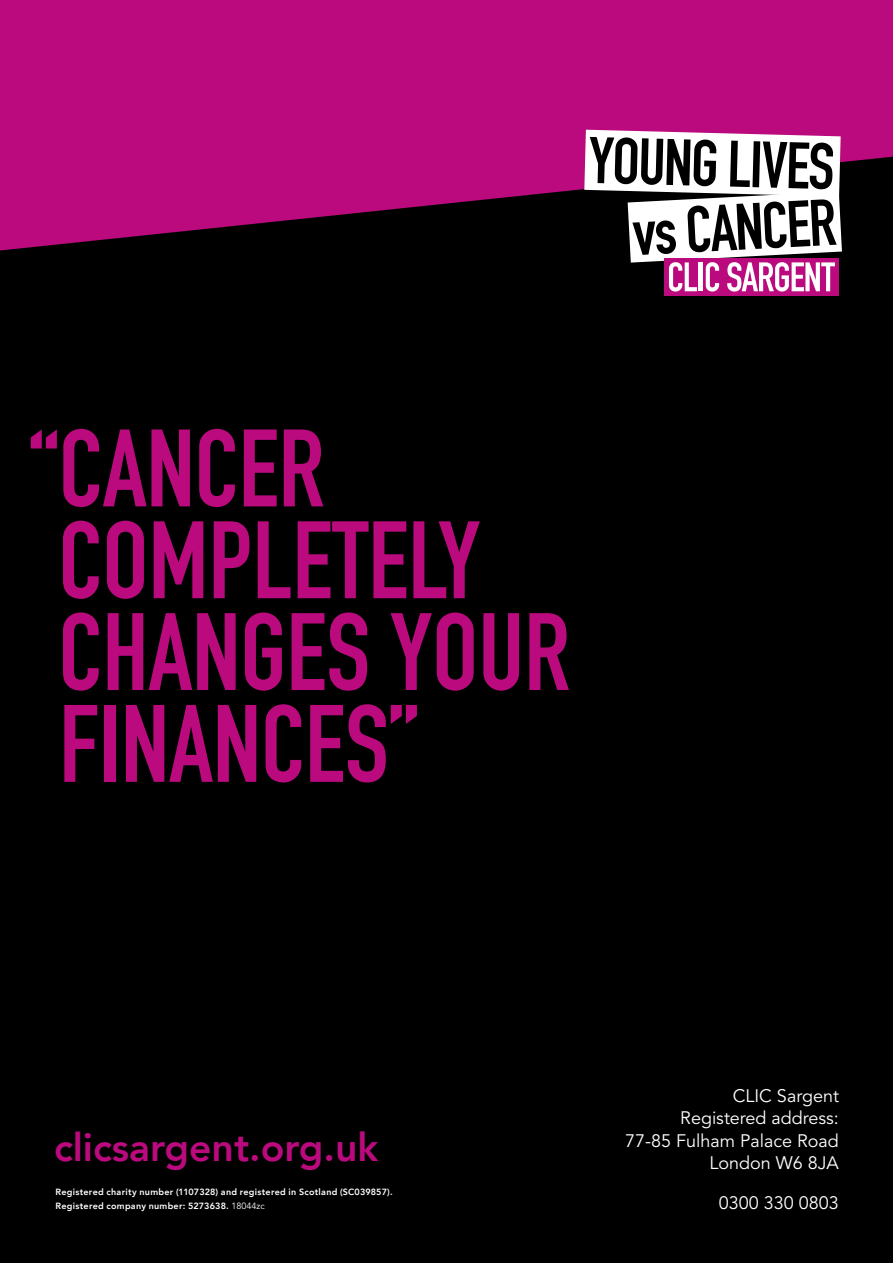
<style>
.page{position:relative;width:893px;height:1263px;background:#fff}
.page>*{position:absolute;margin:0;border:0;box-sizing:border-box;transform-origin:0 0}
.NB_72_61_2_Intro_Quo{font:700 108px/91.8px "DIN Condensed";color:#ba0a7e}
._15_18_Callout{font:800 39px "Avenir";color:#ba0a7e}
.NB_12_15_Body_bold_P{font:18px/22.5px "Avenir LT Std";color:#fff;text-align:right}
.Footnote{font:800 9px "Avenir";letter-spacing:.03em;color:#fff}
.s1{font-family:"Avenir LT Std";font-weight:400}
</style>
<div class="page">
<div style="left:0;top:250px;width:893px;height:1013px;background:#000"></div>
<svg style="left:0;top:0;width:893px;height:250px;background:#a4086f"></svg>
<div style="left:665px;top:258px;width:174px;height:38px;background:#ba0a7e"></div>
<svg style="left:584px;top:130px;width:258px;height:162px"></svg>
<p class="NB_72_61_2_Intro_Quo" style="left:29px;top:423px;width:543px">“CANCER<br>COMPLETELY<br>CHANGES YOUR<br>FINANCES”</p>
<p class="_15_18_Callout" style="left:54px;top:1117px;width:326px">clicsargent.org.uk</p>
<p class="Footnote" style="left:56px;top:1185px;width:339px">Registered charity number (1107328) and registered in Scotland (SC039857).</p>
<p class="Footnote" style="left:56px;top:1199px;width:211px">Registered company number: 5273638. <span class="s1">18044zc</span></p>
<p class="NB_12_15_Body_bold_P" style="left:625px;top:1085px;width:215px">CLIC Sargent<br>Registered address:<br>77-85 Fulham Palace Road<br>London W6 8JA</p>
<p class="NB_12_15_Body_bold_P" style="left:719px;top:1192px;width:122px">0300 330 0803</p>
</div>
